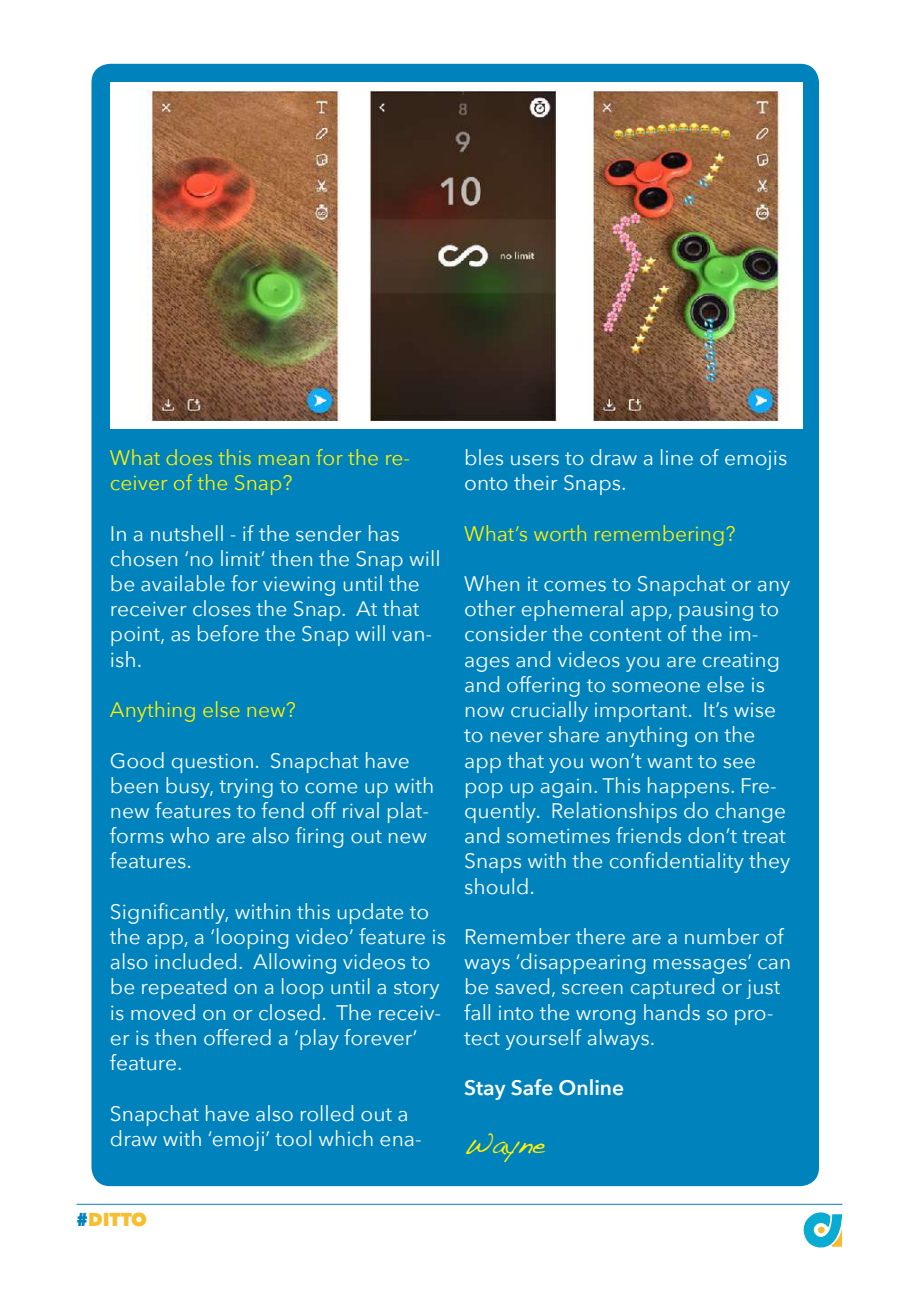
<style>
.page{position:relative;width:919px;height:1289px;background:#fff}
.page>*{position:absolute;margin:0;border:0;box-sizing:border-box;transform-origin:0 0}
.t1{font:27px "Handwriting Dakota";color:#fff101}
.t2{font:21px/25.2px "Avenir Next";color:#fff}
.t3{font:21px/25.2px "Avenir Next";color:#fff101}
.t4{font:600 21px "Avenir Next";color:#fff}
.t5{font:800 18.6px "Avenir Next LT Pro";color:#f7bf2f}
.s1{color:#0082bc}
</style>
<div class="page">
<svg style="left:803px;top:1212px;width:39px;height:36px"></svg>
<svg style="left:817px;top:1226px;width:7px;height:7px"></svg>
<hr style="left:77px;top:1203px;width:765px;height:1px;background:#0082bc">
<div style="left:92px;top:65px;width:726px;height:1120px;background:#0082bc;border-radius:18px"></div>
<img style="left:111px;top:83px;width:691px;height:345px">
<p class="t3" style="left:110px;top:444px;width:302px">What does this mean for the re&shy;ceiver of the Snap?</p>
<p class="t2" style="left:110px;top:520px;width:332px">In a nutshell - if the sender has chosen ‘no limit’ then the Snap will be available for viewing until the receiver closes the Snap. At that point, as before the Snap will van&shy;ish.</p>
<p class="t3" style="left:110px;top:696px;width:187px">Anything else new?</p>
<p class="t2" style="left:110px;top:746px;width:326px">Good question. Snapchat have been busy, trying to come up with new features to fend off rival plat&shy;forms who are also firing out new features.</p>
<p class="t2" style="left:110px;top:898px;width:337px">Significantly, within this update to the app, a ‘looping video’ feature is also included. Allowing videos to be repeated on a loop until a story is moved on or closed. The receiv&shy;er is then offered a ‘play forever’ feature.</p>
<p class="t2" style="left:110px;top:1099px;width:313px">Snapchat have also rolled out a draw with ‘emoji’ tool which ena-</p>
<p class="t2" style="left:464px;top:444px;width:324px">bles users to draw a line of emojis onto their Snaps.</p>
<p class="t3" style="left:464px;top:520px;width:273px">What’s worth remembering?</p>
<p class="t2" style="left:464px;top:570px;width:328px">When it comes to Snapchat or any other ephemeral app, pausing to consider the content of the im&shy;ages and videos you are creating and offering to someone else is now crucially important. It’s wise to never share anything on the app that you won’t want to see pop up again. This happens. Fre&shy;quently. Relationships do change and sometimes friends don’t treat<br>Snaps with the confidentiality they should.</p>
<p class="t2" style="left:464px;top:923px;width:328px">Remember there are a number of ways ‘disappearing messages’ can be saved, screen captured or just fall into the wrong hands so pro&shy;tect yourself always.</p>
<p class="t4" style="left:464px;top:1069px;width:161px">Stay Safe Online</p>
<p class="t1" style="left:464px;top:1127px;width:83px">Wayne</p>
<p class="t5" style="left:77px;top:1208px;width:72px"><span class="s1">#</span>DITTO</p>
</div>
